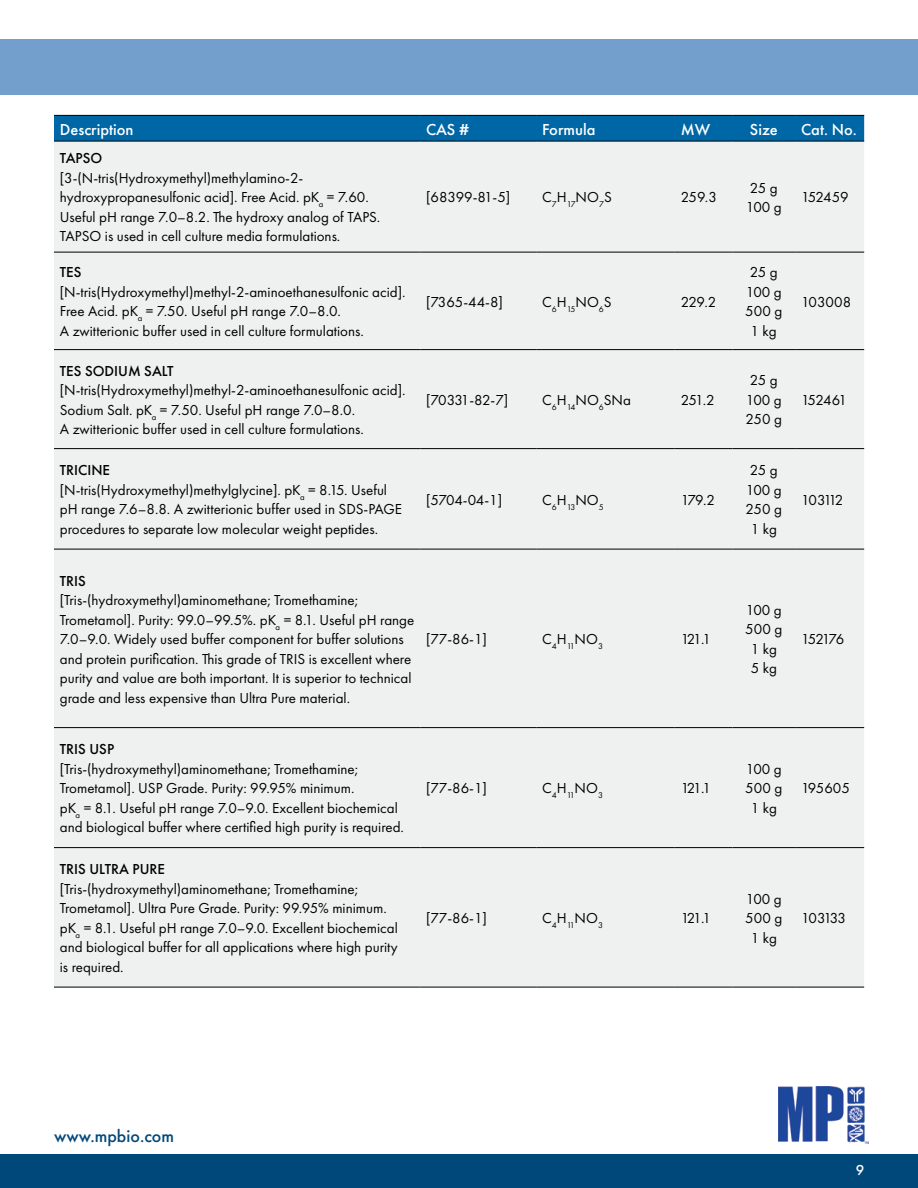
<style>
.page{position:relative;width:918px;height:1188px;background:#fff}
.page>*{position:absolute;margin:0;border:0;box-sizing:border-box;transform-origin:0 0}
.t1{font:500 18px "Futura PT";color:#00487a}
.t2{font:500 16.5px "Futura PT";color:#fff}
.t3{font:15px/19.5px "Futura PT";color:#000}
.t4{font:500 15px "Futura PT";color:#000}
.t5{font:15px/19.5px "Futura PT";letter-spacing:-.02em;color:#000;text-align:center}
.t6{font:500 15px "Futura PT";color:#fff}
.s1{font-weight:500}
</style>
<div class="page">
<div style="left:0;top:1155px;width:918px;height:33px;background:#00487a"></div>
<div style="left:0;top:39px;width:918px;height:56px;background:#729fcb"></div>
<img style="left:778px;top:1086px;width:90px;height:58px">
<div style="left:54px;top:116px;width:810px;height:25px;background:#0067a6"></div>
<div style="left:54px;top:142px;width:810px;height:845px;background:#eff0f0"></div>
<hr style="left:54px;top:115px;width:366px;height:1px;background:#000">
<hr style="left:420px;top:115px;width:116px;height:1px;background:#000">
<hr style="left:536px;top:115px;width:139px;height:1px;background:#000">
<hr style="left:675px;top:115px;width:57px;height:1px;background:#000">
<hr style="left:732px;top:115px;width:63px;height:1px;background:#000">
<hr style="left:795px;top:115px;width:69px;height:1px;background:#000">
<hr style="left:54px;top:141px;width:366px;height:1px;background:#000">
<hr style="left:420px;top:141px;width:116px;height:1px;background:#000">
<hr style="left:536px;top:141px;width:139px;height:1px;background:#000">
<hr style="left:675px;top:141px;width:57px;height:1px;background:#000">
<hr style="left:732px;top:141px;width:63px;height:1px;background:#000">
<hr style="left:795px;top:141px;width:69px;height:1px;background:#000">
<hr style="left:54px;top:252px;width:366px;height:1px;background:#000">
<hr style="left:54px;top:349px;width:366px;height:1px;background:#000">
<hr style="left:54px;top:448px;width:366px;height:1px;background:#000">
<hr style="left:54px;top:549px;width:366px;height:1px;background:#000">
<hr style="left:54px;top:727px;width:366px;height:1px;background:#000">
<hr style="left:54px;top:847px;width:366px;height:1px;background:#000">
<hr style="left:54px;top:987px;width:366px;height:1px;background:#000">
<hr style="left:795px;top:252px;width:69px;height:1px;background:#000">
<hr style="left:795px;top:349px;width:69px;height:1px;background:#000">
<hr style="left:795px;top:448px;width:69px;height:1px;background:#000">
<hr style="left:795px;top:549px;width:69px;height:1px;background:#000">
<hr style="left:795px;top:727px;width:69px;height:1px;background:#000">
<hr style="left:795px;top:847px;width:69px;height:1px;background:#000">
<hr style="left:795px;top:987px;width:69px;height:1px;background:#000">
<hr style="left:420px;top:252px;width:116px;height:1px;background:#000">
<hr style="left:536px;top:252px;width:139px;height:1px;background:#000">
<hr style="left:675px;top:252px;width:57px;height:1px;background:#000">
<hr style="left:732px;top:252px;width:63px;height:1px;background:#000">
<hr style="left:420px;top:349px;width:116px;height:1px;background:#000">
<hr style="left:536px;top:349px;width:139px;height:1px;background:#000">
<hr style="left:675px;top:349px;width:57px;height:1px;background:#000">
<hr style="left:732px;top:349px;width:63px;height:1px;background:#000">
<hr style="left:420px;top:448px;width:116px;height:1px;background:#000">
<hr style="left:536px;top:448px;width:139px;height:1px;background:#000">
<hr style="left:675px;top:448px;width:57px;height:1px;background:#000">
<hr style="left:732px;top:448px;width:63px;height:1px;background:#000">
<hr style="left:420px;top:549px;width:116px;height:1px;background:#000">
<hr style="left:536px;top:549px;width:139px;height:1px;background:#000">
<hr style="left:675px;top:549px;width:57px;height:1px;background:#000">
<hr style="left:732px;top:549px;width:63px;height:1px;background:#000">
<hr style="left:420px;top:727px;width:116px;height:1px;background:#000">
<hr style="left:536px;top:727px;width:139px;height:1px;background:#000">
<hr style="left:675px;top:727px;width:57px;height:1px;background:#000">
<hr style="left:732px;top:727px;width:63px;height:1px;background:#000">
<hr style="left:420px;top:847px;width:116px;height:1px;background:#000">
<hr style="left:536px;top:847px;width:139px;height:1px;background:#000">
<hr style="left:675px;top:847px;width:57px;height:1px;background:#000">
<hr style="left:732px;top:847px;width:63px;height:1px;background:#000">
<hr style="left:420px;top:987px;width:116px;height:1px;background:#000">
<hr style="left:536px;top:987px;width:139px;height:1px;background:#000">
<hr style="left:675px;top:987px;width:57px;height:1px;background:#000">
<hr style="left:732px;top:987px;width:63px;height:1px;background:#000">
<p class="t2" style="left:60px;top:119px;width:75px">Description</p>
<p class="t2" style="left:426px;top:119px;width:44px">CAS #</p>
<p class="t2" style="left:542px;top:119px;width:55px">Formula</p>
<p class="t2" style="left:681px;top:119px;width:31px">MW</p>
<p class="t2" style="left:750px;top:119px;width:29px">Size</p>
<p class="t2" style="left:801px;top:119px;width:57px">Cat. No.</p>
<p class="t4" style="left:60px;top:149px;width:44px">TAPSO</p>
<p class="t3" style="left:60px;top:168px;width:322px">[3-(N-tris(Hydroxymethyl)methylamino-2- hydroxypropanesulfonic acid]. Free Acid. pK<sub>a</sub> = 7.60.<br>Useful pH range 7.0–8.2. The hydroxy analog of TAPS.<br>TAPSO is used in cell culture media formulations.</p>
<p class="t3" style="left:426px;top:188px;width:86px">[68399-81-5]</p>
<p class="t3" style="left:542px;top:188px;width:71px">C<sub>7</sub>H<sub>17</sub>NO<sub>7</sub>S</p>
<p class="t3" style="left:681px;top:188px;width:38px">259.3</p>
<p class="t3" style="left:746px;top:178px;width:37px">25 g<br>100 g</p>
<p class="t3" style="left:801px;top:188px;width:49px">152459</p>
<p class="t4" style="left:60px;top:263px;width:23px">TES</p>
<p class="t3" style="left:60px;top:282px;width:347px">[N-tris(Hydroxymethyl)methyl-2-aminoethanesulfonic acid].<br>Free Acid. pK<sub>a</sub> = 7.50. Useful pH range 7.0–8.0.<br>A zwitterionic buffer used in cell culture formulations.</p>
<p class="t3" style="left:426px;top:292px;width:78px">[7365-44-8]</p>
<p class="t3" style="left:542px;top:292px;width:71px">C<sub>6</sub>H<sub>15</sub>NO<sub>6</sub>S</p>
<p class="t3" style="left:681px;top:292px;width:37px">229.2</p>
<p class="t4" style="left:60px;top:362px;width:115px">TES SODIUM SALT</p>
<p class="t3" style="left:60px;top:380px;width:347px">[N-tris(Hydroxymethyl)methyl-2-aminoethanesulfonic acid].<br>Sodium Salt. pK<sub>a</sub> = 7.50. Useful pH range 7.0–8.0.<br>A zwitterionic buffer used in cell culture formulations.</p>
<p class="t3" style="left:426px;top:390px;width:84px">[70331-82-7]</p>
<p class="t3" style="left:542px;top:390px;width:90px">C<sub>6</sub>H<sub>14</sub>NO<sub>6</sub>SNa</p>
<p class="t3" style="left:681px;top:390px;width:36px">251.2</p>
<p class="t3" style="left:60px;top:461px;width:344px"><span class="s1">TRICINE<br></span>[N-tris(Hydroxymethyl)methylglycine]. pK<sub>a</sub> = 8.15. Useful pH range 7.6–8.8. A zwitterionic buffer used in SDS-PAGE procedures to separate low molecular weight peptides.</p>
<p class="t3" style="left:426px;top:490px;width:77px">[5704-04-1]</p>
<p class="t3" style="left:542px;top:490px;width:63px">C<sub>6</sub>H<sub>13</sub>NO<sub>5</sub></p>
<p class="t3" style="left:681px;top:490px;width:36px">179.2</p>
<p class="t4" style="left:60px;top:572px;width:28px">TRIS</p>
<p class="t3" style="left:60px;top:590px;width:356px">[Tris-(hydroxymethyl)aminomethane; Tromethamine; Trometamol]. Purity: 99.0–99.5%. pK<sub>a</sub> = 8.1. Useful pH range 7.0–9.0. Widely used buffer component for buffer solutions and protein purification. This grade of TRIS is excellent where purity and value are both important. It is superior to technical grade and less expensive than Ultra Pure material.</p>
<p class="t3" style="left:426px;top:629px;width:62px">[77-86-1]</p>
<p class="t3" style="left:542px;top:629px;width:62px">C<sub>4</sub>H<sub>11</sub>NO<sub>3</sub></p>
<p class="t3" style="left:681px;top:629px;width:32px">121.1</p>
<p class="t4" style="left:60px;top:740px;width:56px">TRIS USP</p>
<p class="t3" style="left:60px;top:759px;width:346px">[Tris-(hydroxymethyl)aminomethane; Tromethamine; Trometamol]. USP Grade. Purity: 99.95% minimum.<br>pK<sub>a</sub> = 8.1. Useful pH range 7.0–9.0. Excellent biochemical and biological buffer where certified high purity is required.</p>
<p class="t4" style="left:60px;top:860px;width:107px">TRIS ULTRA PURE</p>
<p class="t3" style="left:60px;top:879px;width:339px">[Tris-(hydroxymethyl)aminomethane; Tromethamine; Trometamol]. Ultra Pure Grade. Purity: 99.95% minimum. pK<sub>a</sub> = 8.1. Useful pH range 7.0–9.0. Excellent biochemical and biological buffer for all applications where high purity is required.</p>
<p class="t3" style="left:426px;top:779px;width:62px">[77-86-1]</p>
<p class="t3" style="left:542px;top:779px;width:62px">C<sub>4</sub>H<sub>11</sub>NO<sub>3</sub></p>
<p class="t3" style="left:681px;top:779px;width:32px">121.1</p>
<p class="t3" style="left:426px;top:908px;width:62px">[77-86-1]</p>
<p class="t3" style="left:542px;top:908px;width:62px">C<sub>4</sub>H<sub>11</sub>NO<sub>3</sub></p>
<p class="t3" style="left:681px;top:908px;width:32px">121.1</p>
<p class="t3" style="left:745px;top:263px;width:38px;text-align:center">25 g<br>100 g<br>500 g<br>1 kg</p>
<p class="t3" style="left:746px;top:371px;width:38px">25 g<br>100 g<br>250 g</p>
<p class="t5" style="left:746px;top:461px;width:38px">25 g<br>100 g<br>250 g<br>1 kg</p>
<p class="t3" style="left:801px;top:292px;width:52px">103008</p>
<p class="t3" style="left:801px;top:390px;width:48px">152461</p>
<p class="t3" style="left:801px;top:490px;width:44px">103112</p>
<p class="t3" style="left:745px;top:600px;width:38px;text-align:center">100 g<br>500 g<br>1 kg<br>5 kg</p>
<p class="t3" style="left:801px;top:629px;width:45px">152176</p>
<p class="t3" style="left:745px;top:759px;width:38px;text-align:center">100 g<br>500 g<br>1 kg</p>
<p class="t3" style="left:801px;top:779px;width:50px">195605</p>
<p class="t3" style="left:745px;top:889px;width:38px;text-align:center">100 g<br>500 g<br>1 kg</p>
<p class="t3" style="left:801px;top:908px;width:47px">103133</p>
<p class="t1" style="left:54px;top:1125px;width:122px">www.mpbio.com</p>
<p class="t6" style="left:856px;top:1161px;width:10px">9</p>
</div>
